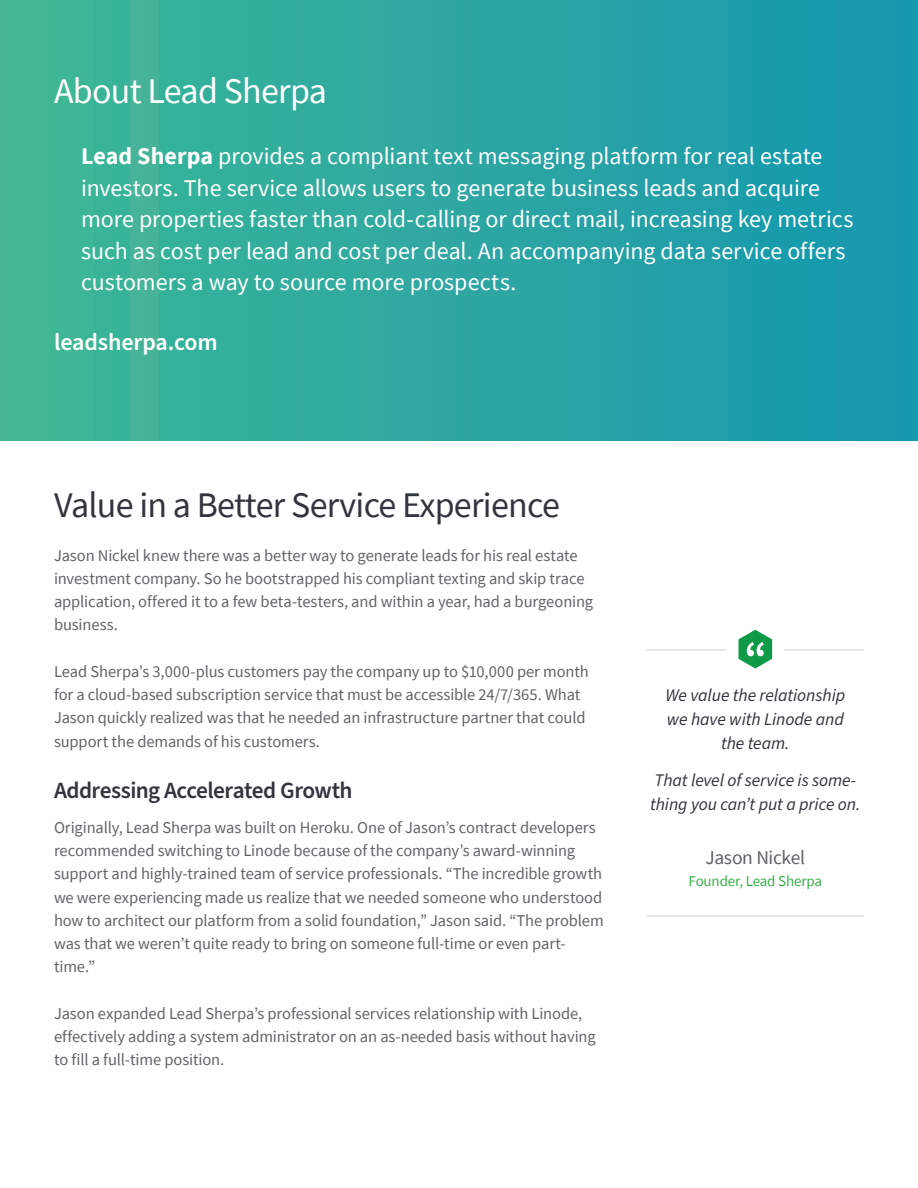
<style>
.page{position:relative;width:918px;height:1188px;background:#fff}
.page>*{position:absolute;margin:0;border:0;box-sizing:border-box;transform-origin:0 0}
.t1{font:36px "Source Sans Pro";letter-spacing:-.02em;color:#32363c}
.t2{font:36px "Source Sans Pro";letter-spacing:-.02em;color:#fff}
.Header__Graph{font:24px/31.5px "Source Sans Pro";color:#fff}
.t3{font:600 24px "Source Sans Pro";letter-spacing:-.005em;color:#fff}
.t4{font:600 23.25px "Source Sans Pro";letter-spacing:-.025em;color:#32363c}
.t5{font:19.5px "Source Sans Pro";letter-spacing:-.02em;color:#616266}
.Pullquote{font:italic 17.7px/24px "Source Sans Pro";letter-spacing:-.005em;color:#31363c;text-align:center}
.Copy{font:16.5px/23.2px "Source Sans Pro";letter-spacing:-.005em;color:#626367}
.t6{font:15px "Source Sans Pro";letter-spacing:-.01em;color:#3baf49}
.s1{font-weight:700}
</style>
<div class="page">
<div style="left:0;top:0;width:918px;height:441px;background:linear-gradient(to right,#43b894,#1697af)"></div>
<hr style="left:647px;top:915px;width:217px;height:2px;background:#dcdddf">
<hr style="left:647px;top:649px;width:80px;height:1px;background:#dcdddf">
<hr style="left:784px;top:649px;width:80px;height:1px;background:#dcdddf">
<svg style="left:739px;top:630px;width:33px;height:39px"></svg>
<p class="t2" style="left:54px;top:68px;width:274px">About Lead Sherpa</p>
<p class="Header__Graph" style="left:81px;top:140px;width:774px"><span class="s1">Lead Sherpa</span> provides a compliant text messaging platform for real estate investors. The service allows users to generate business leads and acquire more properties faster than cold-calling or direct mail, increasing key metrics such as cost per lead and cost per deal. An accompanying data service offers customers a way to source more prospects.</p>
<p class="t3" style="left:54px;top:326px;width:165px">leadsherpa.com</p>
<p class="t1" style="left:54px;top:483px;width:507px">Value in a Better Service Experience</p>
<p class="Copy" style="left:54px;top:543px;width:541px">Jason Nickel knew there was a better way to generate leads for his real estate investment company. So he bootstrapped his compliant texting and skip trace application, offered it to a few beta-testers, and within a year, had a burgeoning business.</p>
<p class="Copy" style="left:54px;top:660px;width:536px">Lead Sherpa’s 3,000-plus customers pay the company up to $10,000 per month for a cloud-based subscription service that must be accessible 24/7/365. What Jason quickly realized was that he needed an infrastructure partner that could support the demands of his customers.</p>
<p class="t4" style="left:54px;top:774px;width:300px">Addressing Accelerated Growth</p>
<p class="Copy" style="left:54px;top:816px;width:551px">Originally, Lead Sherpa was built on Heroku. One of Jason’s contract developers recommended switching to Linode because of the company’s award-winning support and highly-trained team of service professionals. “The incredible growth we were experiencing made us realize that we needed someone who understood how to architect our platform from a solid foundation,” Jason said. “The problem was that we weren’t quite ready to bring on someone full-time or even part&shy;time.”</p>
<p class="Copy" style="left:54px;top:1002px;width:543px">Jason expanded Lead Sherpa’s professional services relationship with Linode, effectively adding a system administrator on an as-needed basis without having to fill a full-time position.</p>
<p class="Pullquote" style="left:665px;top:683px;width:181px">We value the relationship we have with Linode and the team.</p>
<p class="Pullquote" style="left:650px;top:769px;width:212px;text-align:left">That level of service is some&shy;thing you can’t put a price on.</p>
<p class="t5" style="left:706px;top:845px;width:101px">Jason Nickel</p>
<p class="t6" style="left:689px;top:872px;width:135px">Founder, Lead Sherpa</p>
</div>
